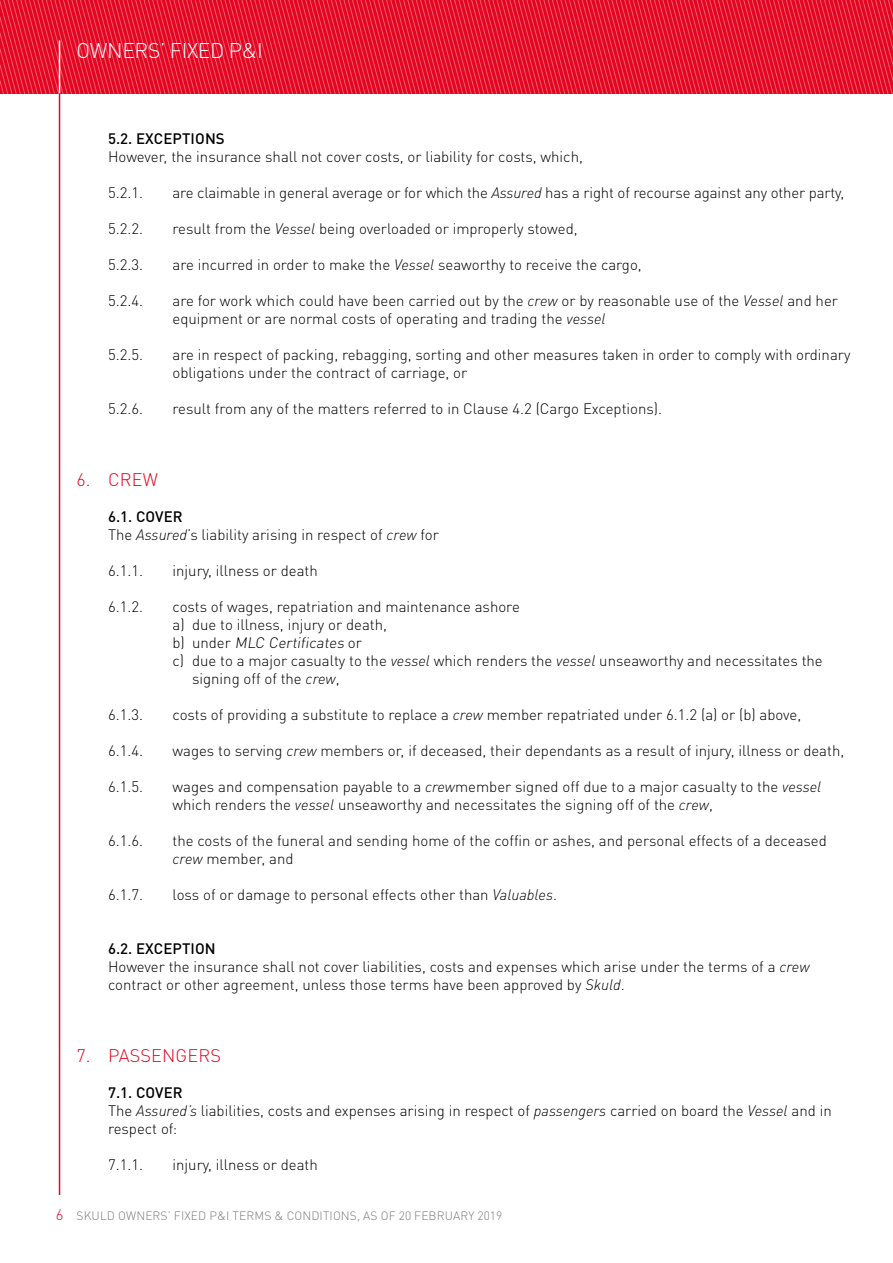
<style>
.page{position:relative;width:893px;height:1263px;background:#fff}
.page>*{position:absolute;margin:0;border:0;box-sizing:border-box;transform-origin:0 0}
.t1{font:300 21px "DINOT";letter-spacing:-.015em;color:#fff}
.t2{font:300 18px "DIN Pro";letter-spacing:.01em;color:#e40521}
.t3{font:300 15px/18px "DINOT";color:#000}
.t4{font:500 15px "DINOT";letter-spacing:.01em;color:#000}
.t5{font:300 12px "DINOT";letter-spacing:.01em;color:#7c7b7b}
.s1{font-style:italic}
.s2{font-weight:500}
.s3{font-size:15px;color:#e40521}
</style>
<div class="page">
<svg style="left:0;top:0;width:893px;height:94px;background:#e61933"></svg>
<hr style="left:59px;top:40px;width:1px;height:54px;background:#fff">
<hr style="left:59px;top:94px;width:1px;height:1101px;background:#e40521">
<h1 class="t1" style="left:77px;top:38px;width:188px">OWNERS’ FIXED P&amp;I</h1>
<p class="t4" style="left:108px;top:129px;width:118px">5.2. EXCEPTIONS</p>
<p class="t3" style="left:108px;top:147px;width:476px">However, the insurance shall not cover costs, or liability for costs, which,</p>
<p class="t3" style="left:108px;top:183px;width:37px">5.2.1.</p>
<p class="t3" style="left:173px;top:183px;width:673px">are claimable in general average or for which the <span class="s1">Assured</span> has a right of recourse against any other party,</p>
<p class="t3" style="left:108px;top:219px;width:37px">5.2.2.</p>
<p class="t3" style="left:173px;top:219px;width:407px">result from the <span class="s1">Vessel</span> being overloaded or improperly stowed,</p>
<p class="t3" style="left:108px;top:255px;width:37px">5.2.3.</p>
<p class="t3" style="left:173px;top:255px;width:471px">are incurred in order to make the <span class="s1">Vessel</span> seaworthy to receive the cargo,</p>
<p class="t3" style="left:108px;top:291px;width:37px">5.2.4.</p>
<p class="t3" style="left:173px;top:291px;width:667px">are for work which could have been carried out by the <span class="s1">crew</span> or by reasonable use of the <span class="s1">Vessel</span> and her equipment or are normal costs of operating and trading the <span class="s1">vessel</span></p>
<p class="t3" style="left:108px;top:345px;width:37px">5.2.5.</p>
<p class="t3" style="left:173px;top:345px;width:679px">are in respect of packing, rebagging, sorting and other measures taken in order to comply with ordinary obligations under the contract of carriage, or</p>
<p class="t3" style="left:108px;top:399px;width:37px">5.2.6.</p>
<p class="t3" style="left:173px;top:399px;width:491px">result from any of the matters referred to in Clause 4.2 (Cargo Exceptions).</p>
<p class="t2" style="left:77px;top:467px;width:83px">6. CREW</p>
<p class="t3" style="left:108px;top:507px;width:332px"><span class="s2">6.1. COVER<br></span>The <span class="s1">Assured</span>’s liability arising in respect of <span class="s1">crew</span> for</p>
<p class="t3" style="left:108px;top:561px;width:37px">6.1.1.</p>
<p class="t3" style="left:173px;top:561px;width:147px">injury, illness or death</p>
<p class="t3" style="left:108px;top:597px;width:37px">6.1.2.</p>
<p class="t3" style="left:173px;top:597px;width:349px">costs of wages, repatriation and maintenance ashore</p>
<p class="t3" style="left:173px;top:615px;width:216px">a) due to illness, injury or death,</p>
<p class="t3" style="left:173px;top:633px;width:191px">b ) u n d e r MLC Certificates o r</p>
<p class="t3" style="left:173px;top:651px;width:652px">c) due to a major casualty to the <span class="s1">vessel</span> which renders the <span class="s1">vessel</span> unseaworthy and necessitates the</p>
<p class="t3" style="left:192px;top:669px;width:149px">signing off of the <span class="s1">crew</span>,</p>
<p class="t3" style="left:108px;top:705px;width:37px">6.1.3.</p>
<p class="t3" style="left:173px;top:705px;width:630px">costs of providing a substitute to replace a <span class="s1">crew</span> member repatriated under 6.1.2 (a) or (b) above,</p>
<p class="t3" style="left:108px;top:741px;width:37px">6.1.4.</p>
<p class="t3" style="left:173px;top:741px;width:673px">wages to serving <span class="s1">crew</span> members or, if deceased, their dependants as a result of injury, illness or death,</p>
<p class="t3" style="left:108px;top:777px;width:37px">6.1.5.</p>
<p class="t3" style="left:173px;top:777px;width:650px">wages and compensation payable to a <span class="s1">crew</span>member signed off due to a major casualty to the <span class="s1">vessel </span>which renders the <span class="s1">vessel</span> unseaworthy and necessitates the signing off of the <span class="s1">crew</span>,</p>
<p class="t3" style="left:108px;top:831px;width:37px">6.1.6.</p>
<p class="t3" style="left:173px;top:831px;width:656px">the costs of the funeral and sending home of the coffin or ashes, and personal effects of a deceased <span class="s1">crew</span> member, and</p>
<p class="t3" style="left:108px;top:885px;width:37px">6.1.7.</p>
<p class="t3" style="left:173px;top:885px;width:386px">loss of or damage to personal effects other than <span class="s1">Valuables</span>.</p>
<p class="t3" style="left:108px;top:939px;width:703px"><span class="s2">6.2. EXCEPTION<br></span>However the insurance shall not cover liabilities, costs and expenses which arise under the terms of a <span class="s1">crew </span>contract or other agreement, unless those terms have been approved by <span class="s1">Skuld</span>.</p>
<p class="t2" style="left:77px;top:1043px;width:146px">7. PASSENGERS</p>
<p class="t3" style="left:108px;top:1083px;width:725px"><span class="s2">7.1. COVER<br></span>The <span class="s1">Assured’s</span> liabilities, costs and expenses arising in respect of <span class="s1">passengers</span> carried on board the <span class="s1">Vessel</span> and in respect of:</p>
<p class="t3" style="left:108px;top:1155px;width:37px">7.1.1.</p>
<p class="t3" style="left:173px;top:1155px;width:147px">injury, illness or death</p>
<p class="t5" style="left:56px;top:1209px;width:448px"><span class="s3">6</span> SKULD OWNERS’ FIXED P&amp;I TERMS &amp; CONDITIONS, AS OF 20 FEBRUARY 2019</p>
</div>
